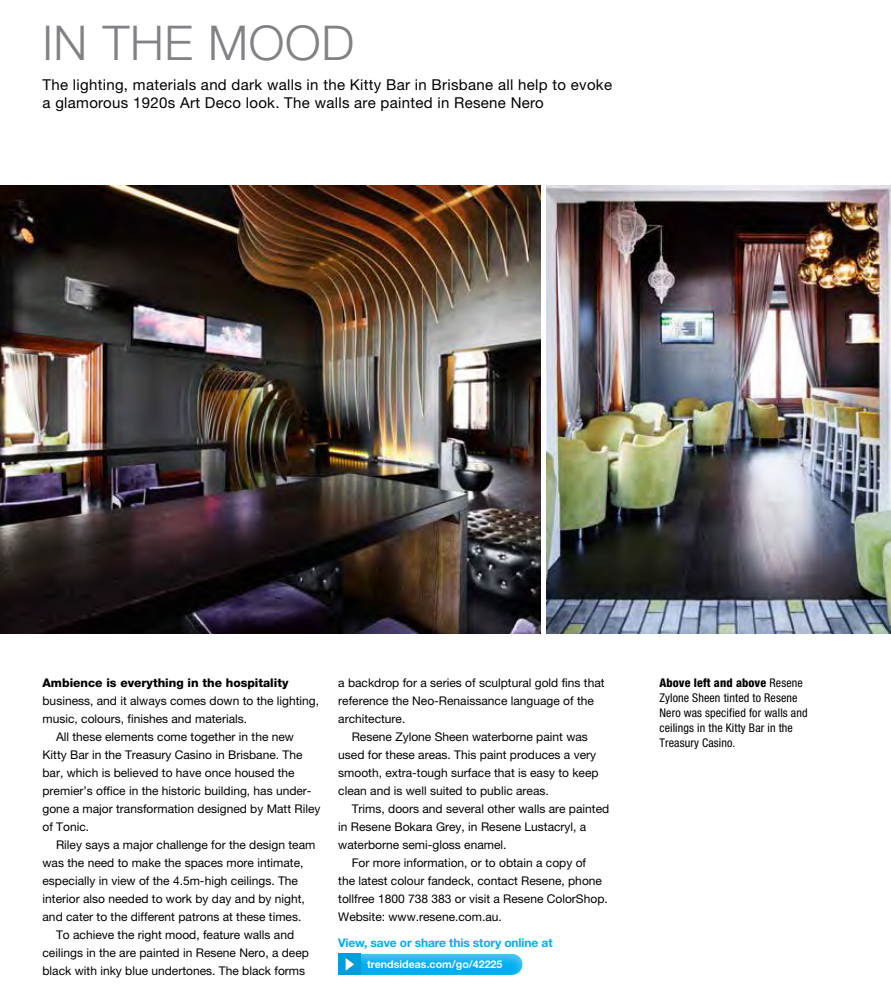
<style>
.page{position:relative;width:891px;height:989px;background:#fff}
.page>*{position:absolute;margin:0;border:0;box-sizing:border-box;transform-origin:0 0}
.t1{font:300 48px "Helvetica Neue";letter-spacing:.015em;color:#808285}
.t2{font:15px/18px "Helvetica Neue";letter-spacing:.02em;color:#000}
.t3{font:12px/18px "Helvetica Neue";color:#000}
.t4{font:condensed 12px/15px "Helvetica Neue";letter-spacing:.01em;color:#000}
.t5{font:800 12px "Helvetica Neue";color:#000}
.t6{font:700 12px "Helvetica Neue";letter-spacing:-.01em;color:#00aeef}
.t7{font:700 10.65px "Helvetica Neue";color:#fff}
.s1{font-weight:800}
.s2{font-weight:800;color:#fff}
</style>
<div class="page">
<div style="left:337px;top:952px;width:188px;height:24px;background:#fff;opacity:.35"></div>
<svg style="left:338px;top:954px;width:184px;height:21px;background:#17b3ed"></svg>
<img style="left:547px;top:185px;width:343px;height:449px">
<img style="left:0;top:185px;width:540px;height:449px">
<h1 class="t1" style="left:43px;top:14px;width:313px">IN THE MOOD</h1>
<p class="t2" style="left:43px;top:76px;width:571px">The lighting, materials and dark walls in the Kitty Bar in Brisbane all help to evoke a glamorous 1920s Art Deco look. The walls are painted in Resene Nero</p>
<p class="t5" style="left:43px;top:675px;width:247px">Ambience is everything in the hospitality</p>
<p class="t3" style="left:43px;top:691px;width:278px">business, and it always comes down to the lighting,</p>
<p class="t3" style="left:43px;top:709px;width:206px">music, colours, finishes and materials.</p>
<p class="t3" style="left:56px;top:727px;width:239px">All these elements come together in the new</p>
<p class="t3" style="left:43px;top:745px;width:261px">Kitty Bar in the Treasury Casino in Brisbane. The</p>
<p class="t3" style="left:43px;top:763px;width:254px">bar, which is believed to have once housed the</p>
<p class="t3" style="left:43px;top:781px;width:270px">premier’s office in the historic building, has under-</p>
<p class="t3" style="left:43px;top:799px;width:279px">gone a major transformation designed by Matt Riley</p>
<p class="t3" style="left:43px;top:817px;width:48px">of Tonic.</p>
<p class="t3" style="left:56px;top:835px;width:261px">Riley says a major challenge for the design team</p>
<p class="t3" style="left:43px;top:853px;width:262px">was the need to make the spaces more intimate,</p>
<p class="t3" style="left:43px;top:871px;width:257px">especially in view of the 4.5m-high ceilings. The</p>
<p class="t3" style="left:43px;top:889px;width:264px">interior also needed to work by day and by night,</p>
<p class="t3" style="left:43px;top:907px;width:260px">and cater to the different patrons at these times.</p>
<p class="t3" style="left:56px;top:925px;width:240px">To achieve the right mood, feature walls and</p>
<p class="t3" style="left:43px;top:943px;width:268px">ceilings in the are painted in Resene Nero, a deep</p>
<p class="t3" style="left:43px;top:961px;width:264px">black with inky blue undertones. The black forms</p>
<p class="t3" style="left:338px;top:673px;width:268px">a backdrop for a series of sculptural gold fins that reference the Neo-Renaissance language of the architecture.</p>
<p class="t3" style="left:338px;top:727px;width:262px;text-indent:14px">Resene Zylone Sheen waterborne paint was used for these areas. This paint produces a very smooth, extra-tough surface that is easy to keep clean and is well suited to public areas.</p>
<p class="t3" style="left:352px;top:799px;width:259px">Trims, doors and several other walls are painted</p>
<p class="t3" style="left:338px;top:817px;width:250px">in Resene Bokara Grey, in Resene Lustacryl, a</p>
<p class="t3" style="left:338px;top:835px;width:170px">waterborne semi-gloss enamel.</p>
<p class="t3" style="left:352px;top:853px;width:236px">For more information, or to obtain a copy of</p>
<p class="t3" style="left:338px;top:871px;width:265px">the latest colour fandeck, contact Resene, phone</p>
<p class="t3" style="left:338px;top:889px;width:271px">tollfree 1800 738 383 or visit a Resene ColorShop.</p>
<p class="t3" style="left:338px;top:907px;width:165px">Website: www.resene.com.au.</p>
<p class="t6" style="left:338px;top:936px;width:216px">View, save or share this story online at</p>
<p class="t7" style="left:367px;top:957px;width:137px">trendsideas.com/go/42225</p>
<p class="t4" style="left:659px;top:675px;width:150px"><span class="s1">Above left and above</span><span class="s2">:</span>Resene<br>Zylone Sheen tinted to Resene<br>Nero was specified for walls and ceilings in the Kitty Bar in the<br>Treasury Casino.</p>
</div>
